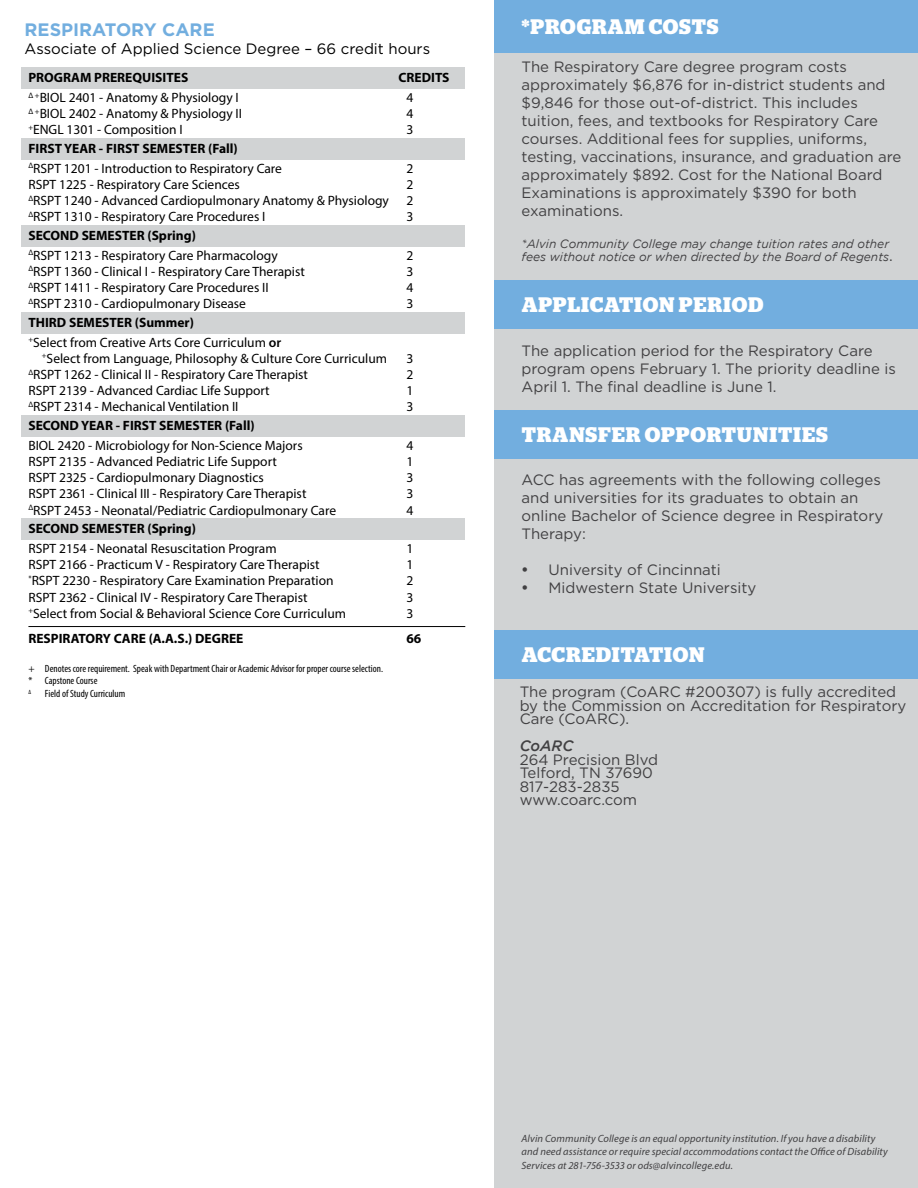
<style>
.page{position:relative;width:918px;height:1188px;background:#fff}
.page>*{position:absolute;margin:0;border:0;box-sizing:border-box;transform-origin:0 0}
.t1{font:700 21px "Stag";letter-spacing:.04em;color:#fff}
.t2{font:700 18px "Gotham";color:#72aedf}
.t3{font:15px/18px "Gotham";color:#414042}
.t4{font:15px "Gotham";color:#000}
.t5{font:italic 500 15px "Gotham";color:#414042}
.t6{font:13.5px/19.6px "Myriad Pro";color:#000}
.t7{font:700 13.5px "Myriad Pro";color:#000}
.t8{font:italic 12px/13.5px "Gotham";color:#414042}
.t9{font:italic 10.5px/13.5px "Myriad Pro";letter-spacing:.01em;color:#414042}
.t10{font:condensed 10.5px/12.6px "Myriad Pro";color:#000}
.t11{font:condensed 6.15px "Myriad Pro";color:#000}
.s1{font-style:normal;font-size:15px}
.s2{font-weight:700}
.s3{font-weight:600}
</style>
<div class="page">
<div style="left:22px;top:68px;width:443px;height:21px;background:#d1d3d4"></div>
<div style="left:22px;top:138px;width:443px;height:22px;background:#d1d3d4"></div>
<div style="left:22px;top:225px;width:443px;height:22px;background:#d1d3d4"></div>
<div style="left:22px;top:312px;width:443px;height:22px;background:#d1d3d4"></div>
<div style="left:22px;top:415px;width:443px;height:22px;background:#d1d3d4"></div>
<div style="left:22px;top:519px;width:443px;height:21px;background:#d1d3d4"></div>
<hr style="left:28px;top:626px;width:437px;height:1px;background:#000">
<div style="left:495px;top:0;width:423px;height:1188px;background:#d1d3d4"></div>
<div style="left:495px;top:0;width:423px;height:52px;background:#72aedf"></div>
<div style="left:495px;top:630px;width:423px;height:49px;background:#72aedf"></div>
<div style="left:495px;top:410px;width:423px;height:49px;background:#72aedf"></div>
<div style="left:495px;top:280px;width:423px;height:49px;background:#72aedf"></div>
<h2 class="t2" style="left:25px;top:18px;width:192px">RESPIRATORY CARE</h2>
<p class="t4" style="left:25px;top:39px;width:407px">Associate of Applied Science Degree – 66 credit hours</p>
<h1 class="t1" style="left:522px;top:15px;width:198px">*PROGRAM COSTS</h1>
<p class="t7" style="left:399px;top:69px;width:53px">CREDITS</p>
<p class="t3" style="left:522px;top:57px;width:381px">The Respiratory Care degree program costs approximately $6,876 for in-district students and $9,846 for those out-of-district. This includes tuition, fees, and textbooks for Respiratory Care courses. Additional fees for supplies, uniforms, testing, vaccinations, insurance, and graduation are approximately $892. Cost for the National Board Examinations is approximately $390 for both examinations.</p>
<p class="t8" style="left:522px;top:237px;width:373px">*Alvin Community College may change tuition rates and other fees without notice or when directed by the Board of Regents<span class="s1">.</span></p>
<p class="t6" style="left:28px;top:68px;width:212px"><span class="s2">PROGRAM PREREQUISITES<br></span><sup>Δ</sup> <sup>+</sup>BIOL 2401 - Anatomy &amp; Physiology I</p>
<p class="t6" style="left:406px;top:87px;width:8px">4</p>
<p class="t6" style="left:28px;top:104px;width:215px"><sup>Δ</sup> <sup>+</sup>BIOL 2402 - Anatomy &amp; Physiology II</p>
<p class="t6" style="left:406px;top:104px;width:8px">4</p>
<p class="t6" style="left:28px;top:120px;width:156px"><sup>+</sup>ENGL 1301 - Composition I</p>
<p class="t6" style="left:406px;top:120px;width:8px">3</p>
<p class="t6" style="left:28px;top:139px;width:255px"><span class="s2">FIRST YEAR - FIRST SEMESTER (Fall)<br></span><sup>Δ</sup>RSPT 1201 - Introduction to Respiratory Care</p>
<p class="t6" style="left:406px;top:158px;width:8px">2</p>
<p class="t6" style="left:28px;top:174px;width:213px">RSPT 1225 - Respiratory Care Sciences</p>
<p class="t6" style="left:406px;top:174px;width:8px">2</p>
<p class="t6" style="left:28px;top:191px;width:362px"><sup>Δ</sup>RSPT 1240 - Advanced Cardiopulmonary Anatomy &amp; Physiology</p>
<p class="t6" style="left:406px;top:191px;width:8px">2</p>
<p class="t6" style="left:28px;top:207px;width:239px"><sup>Δ</sup>RSPT 1310 - Respiratory Care Procedures I</p>
<p class="t6" style="left:406px;top:207px;width:8px">3</p>
<p class="t6" style="left:28px;top:225px;width:251px"><span class="s2">SECOND SEMESTER (Spring)<br></span><sup>Δ</sup>RSPT 1213 - Respiratory Care Pharmacology</p>
<p class="t6" style="left:406px;top:245px;width:8px">2</p>
<p class="t6" style="left:28px;top:261px;width:278px"><sup>Δ</sup>RSPT 1360 - Clinical I - Respiratory Care Therapist</p>
<p class="t6" style="left:406px;top:261px;width:8px">3</p>
<p class="t6" style="left:28px;top:278px;width:242px"><sup>Δ</sup>RSPT 1411 - Respiratory Care Procedures II</p>
<p class="t6" style="left:406px;top:278px;width:8px">4</p>
<p class="t6" style="left:28px;top:294px;width:219px"><sup>Δ</sup>RSPT 2310 - Cardiopulmonary Disease</p>
<p class="t6" style="left:406px;top:294px;width:8px">3</p>
<p class="t6" style="left:28px;top:312px;width:254px"><span class="s2">THIRD SEMESTER (Summer)<br></span><sup>+</sup>Select from Creative Arts Core Curriculum <span class="s3">or</span></p>
<p class="t6" style="left:42px;top:348px;width:347px"><sup>+</sup>Select from Language, Philosophy &amp; Culture Core Curriculum</p>
<p class="t6" style="left:406px;top:348px;width:8px">3</p>
<p class="t6" style="left:28px;top:365px;width:281px"><sup>Δ</sup>RSPT 1262 - Clinical II - Respiratory Care Therapist</p>
<p class="t6" style="left:406px;top:365px;width:8px">2</p>
<p class="t6" style="left:28px;top:381px;width:243px">RSPT 2139 - Advanced Cardiac Life Support</p>
<p class="t6" style="left:406px;top:381px;width:8px">1</p>
<p class="t6" style="left:28px;top:397px;width:212px"><sup>Δ</sup>RSPT 2314 - Mechanical Ventilation II</p>
<p class="t6" style="left:406px;top:397px;width:8px">3</p>
<p class="t7" style="left:28px;top:417px;width:228px">SECOND YEAR - FIRST SEMESTER (Fall)</p>
<p class="t6" style="left:28px;top:435px;width:276px">BIOL 2420 - Microbiology for Non-Science Majors</p>
<p class="t6" style="left:406px;top:435px;width:8px">4</p>
<p class="t6" style="left:28px;top:451px;width:250px">RSPT 2135 - Advanced Pediatric Life Support</p>
<p class="t6" style="left:406px;top:451px;width:8px">1</p>
<p class="t6" style="left:28px;top:468px;width:237px">RSPT 2325 - Cardiopulmonary Diagnostics</p>
<p class="t6" style="left:406px;top:468px;width:8px">3</p>
<p class="t6" style="left:28px;top:484px;width:280px">RSPT 2361 - Clinical III - Respiratory Care Therapist</p>
<p class="t6" style="left:406px;top:484px;width:8px">3</p>
<p class="t6" style="left:28px;top:500px;width:309px"><sup>Δ</sup>RSPT 2453 - Neonatal/Pediatric Cardiopulmonary Care</p>
<p class="t6" style="left:406px;top:500px;width:8px">4</p>
<p class="t7" style="left:28px;top:520px;width:169px">SECOND SEMESTER (Spring)</p>
<p class="t6" style="left:28px;top:538px;width:250px">RSPT 2154 - Neonatal Resuscitation Program</p>
<p class="t6" style="left:406px;top:538px;width:8px">1</p>
<p class="t6" style="left:28px;top:555px;width:293px">RSPT 2166 - Practicum V - Respiratory Care Therapist</p>
<p class="t6" style="left:406px;top:555px;width:8px">1</p>
<p class="t6" style="left:28px;top:571px;width:307px"><sup>*</sup>RSPT 2230 - Respiratory Care Examination Preparation</p>
<p class="t6" style="left:406px;top:571px;width:8px">2</p>
<p class="t6" style="left:28px;top:587px;width:281px">RSPT 2362 - Clinical IV - Respiratory Care Therapist</p>
<p class="t6" style="left:406px;top:587px;width:8px">3</p>
<p class="t6" style="left:28px;top:603px;width:319px"><sup>+</sup>Select from Social &amp; Behavioral Science Core Curriculum</p>
<p class="t6" style="left:406px;top:603px;width:8px">3</p>
<p class="t7" style="left:28px;top:630px;width:217px">RESPIRATORY CARE (A.A.S.) DEGREE</p>
<p class="t7" style="left:406px;top:630px;width:16px">66</p>
<p class="t10" style="left:28px;top:662px;width:356px">+ Denotes core requirement. Speak with Department Chair or Academic Advisor for proper course selection. * Capstone Course</p>
<p class="t11" style="left:28px;top:688px;width:4px">Δ</p>
<p class="t10" style="left:45px;top:687px;width:82px">Field of Study Curriculum</p>
<h1 class="t1" style="left:522px;top:293px;width:243px">APPLICATION PERIOD</h1>
<p class="t3" style="left:522px;top:341px;width:376px">The application period for the Respiratory Care program opens February 1. The priority deadline is<br>April 1. The final deadline is June 1.</p>
<h1 class="t1" style="left:522px;top:422px;width:308px">TRANSFER OPPORTUNITIES</h1>
<p class="t3" style="left:522px;top:471px;width:363px">ACC has agreements with the following colleges and universities for its graduates to obtain an online Bachelor of Science degree in Respiratory Therapy:</p>
<p class="t3" style="left:549px;top:561px;width:209px">University of Cincinnati<br>Midwestern State University</p>
<h1 class="t1" style="left:522px;top:642px;width:184px">ACCREDITATION</h1>
<p class="t3" style="left:520px;top:685px;width:388px;line-height:13.5px">The program (CoARC #200307) is fully accredited by the Commission on Accreditation for Respiratory<br>Care (CoARC).</p>
<p class="t5" style="left:520px;top:738px;width:55px">CoARC</p>
<p class="t3" style="left:520px;top:753px;width:140px;line-height:13.5px">264 Precision Blvd<br>Telford, TN 37690<br>817-283-2835 www.coarc.com</p>
<p class="t9" style="left:522px;top:1131px;width:368px">Alvin Community College is an equal opportunity institution. If you have a disability and need assistance or require special accommodations contact the Office of Disability<br>Services at 281-756-3533 or ods@alvincollege.edu.</p>
</div>
